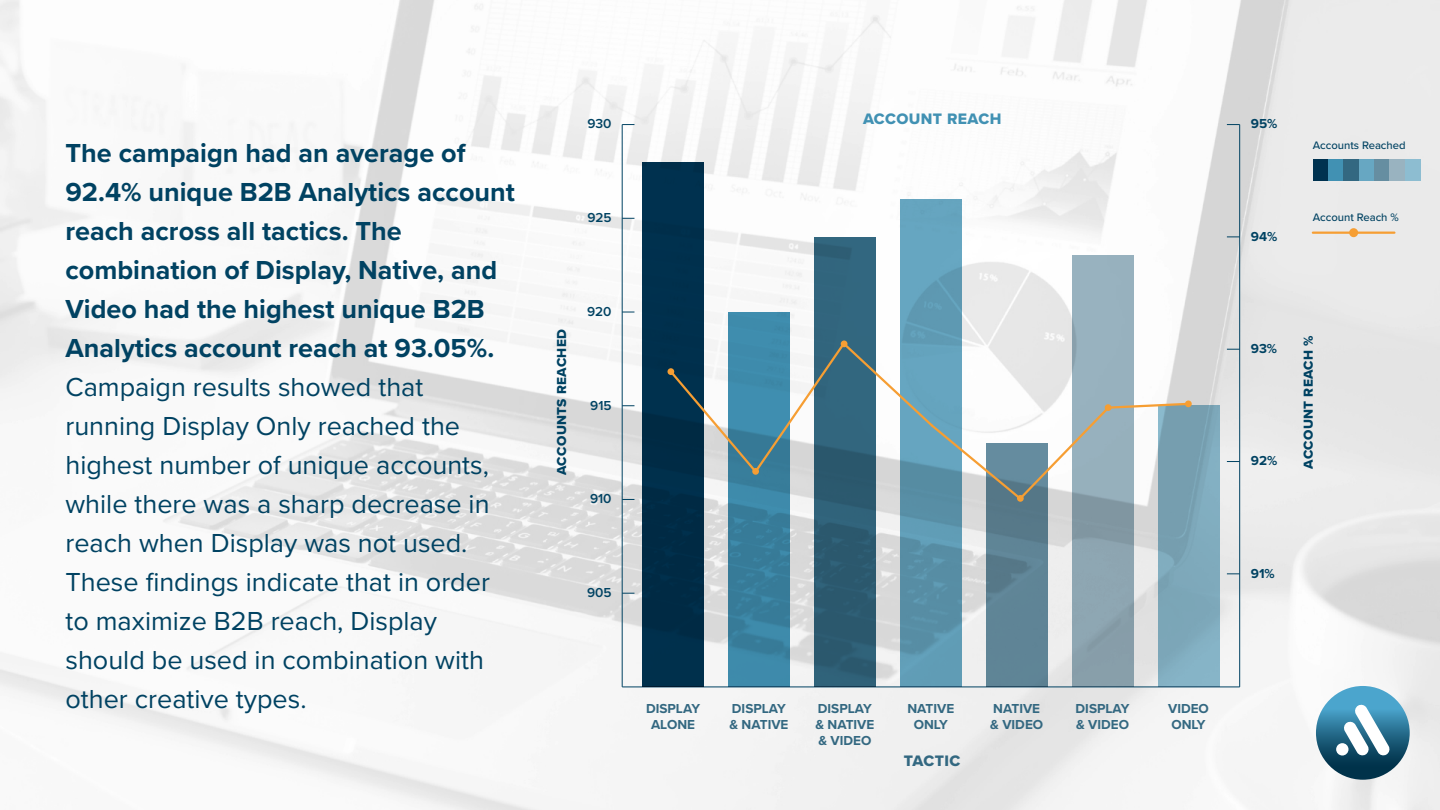
<style>
.page{position:relative;width:1440px;height:810px;background:#fff}
.page>*{position:absolute;margin:0;border:0;box-sizing:border-box;transform-origin:0 0}
.t1{font:27px/39px "Proxima Nova";color:#004262}
.t2{font:700 27px/39px "Proxima Nova";color:#004262}
.t3{font:15.75px "Proxima Nova Extrabld";letter-spacing:.025em;color:#4191b3}
.t4{font:15.75px "Proxima Nova Extrabld";letter-spacing:.025em;color:#336881}
.t5{font:700 13.5px/16.2px "Proxima Nova";color:#336881}
.t6{font:13.5px "Proxima Nova Extrabld";letter-spacing:.025em;color:#004262}
.t7{font:600 13.5px "Proxima Nova";color:#004262}
.t8{font:700 13.5px "Proxima Nova";color:#004262}
.t9{font:500 11.25px "Proxima Nova";color:#004262}
</style>
<div class="page">
<img style="left:0;top:0;width:1440px;height:810px">
<hr style="left:1313px;top:232px;width:81px;height:2px;background:#f69e33">
<div style="left:1313px;top:159px;width:15px;height:22px;background:#003250"></div>
<div style="left:1328px;top:159px;width:16px;height:22px;background:#4191b3"></div>
<div style="left:1344px;top:159px;width:15px;height:22px;background:#336881"></div>
<div style="left:1359px;top:159px;width:15px;height:22px;background:#67a7c2"></div>
<div style="left:1374px;top:159px;width:16px;height:22px;background:#668ea1"></div>
<div style="left:1390px;top:159px;width:15px;height:22px;background:#99b3c0"></div>
<div style="left:1405px;top:159px;width:15px;height:22px;background:#8dbdd1"></div>
<hr style="left:622px;top:687px;width:618px;height:1px;background:#004262">
<hr style="left:622px;top:125px;width:1px;height:562px;background:#004262">
<svg style="left:622px;top:593px;width:12px;height:1px"></svg>
<svg style="left:622px;top:499px;width:12px;height:1px"></svg>
<svg style="left:622px;top:405px;width:12px;height:1px"></svg>
<svg style="left:622px;top:312px;width:12px;height:1px"></svg>
<svg style="left:622px;top:218px;width:12px;height:1px"></svg>
<svg style="left:622px;top:124px;width:12px;height:1px"></svg>
<div style="left:642px;top:162px;width:62px;height:525px;background:#003250"></div>
<div style="left:728px;top:312px;width:62px;height:375px;background:linear-gradient(to right,#3a81a0,#3a82a1)"></div>
<div style="left:814px;top:237px;width:62px;height:450px;background:#2e5e75"></div>
<svg style="left:900px;top:200px;width:62px;height:487px;background:#5e99b2"></svg>
<div style="left:986px;top:443px;width:62px;height:244px;background:linear-gradient(to right,#5c8091,#5d8293)"></div>
<svg style="left:1072px;top:256px;width:62px;height:431px;background:#8da5b1"></svg>
<div style="left:1158px;top:406px;width:61px;height:281px;background:linear-gradient(to right,#7aa3b4,#81acbf)"></div>
<hr style="left:1239px;top:125px;width:1px;height:562px;background:#004262">
<svg style="left:1227px;top:573px;width:13px;height:1px"></svg>
<svg style="left:1227px;top:461px;width:13px;height:1px"></svg>
<svg style="left:1227px;top:349px;width:13px;height:1px"></svg>
<svg style="left:1227px;top:237px;width:13px;height:1px"></svg>
<svg style="left:1227px;top:124px;width:13px;height:1px"></svg>
<svg style="left:668px;top:340px;width:523px;height:162px"></svg>
<div style="left:668px;top:368px;width:6px;height:7px;background:#f69e33;border-radius:50%"></div>
<div style="left:752px;top:468px;width:7px;height:7px;background:#f69e33;border-radius:50%"></div>
<div style="left:841px;top:340px;width:7px;height:7px;background:#f69e33;border-radius:50%"></div>
<div style="left:1017px;top:495px;width:7px;height:7px;background:#f69e33;border-radius:50%"></div>
<div style="left:1105px;top:404px;width:7px;height:7px;background:#f69e33;border-radius:50%"></div>
<div style="left:1185px;top:400px;width:7px;height:7px;background:#f69e33;border-radius:50%"></div>
<div style="left:1349px;top:228px;width:9px;height:9px;background:#f69e33;border-radius:50%"></div>
<svg style="left:1316px;top:686px;width:94px;height:94px;background:#276b8a"></svg>
<svg style="left:1336px;top:704px;width:54px;height:52px"></svg>
<p class="t2" style="left:65px;top:133px;width:451px">The campaign had an average of 92.4% unique B2B Analytics account reach across all tactics. The combination of Display, Native, and Video had the highest unique B2B Analytics account reach at 93.05%.</p>
<p class="t1" style="left:65px;top:366px;width:426px">Campaign results showed that running Display Only reached the highest number of unique accounts, while there was a sharp decrease in reach when Display was not used.<br>These findings indicate that in order to maximize B2B reach, Display should be used in combination with other creative types.</p>
<p class="t7" style="left:587px;top:114px;width:26px">930</p>
<p class="t7" style="left:587px;top:208px;width:26px">925</p>
<p class="t7" style="left:587px;top:301px;width:26px">920</p>
<p class="t3" style="left:863px;top:107px;width:140px">ACCOUNT REACH</p>
<p class="t8" style="left:1251px;top:114px;width:28px">95%</p>
<p class="t8" style="left:1251px;top:226px;width:28px">94%</p>
<p class="t9" style="left:1313px;top:137px;width:94px">Accounts Reached</p>
<p class="t9" style="left:1313px;top:209px;width:88px">Account Reach %</p>
<p class="t6" style="left:552px;top:475px;width:147px;rotate:-90deg">ACCOUNTS REACHED</p>
<p class="t6" style="left:1298px;top:469px;width:135px;rotate:-90deg">ACCOUNT REACH %</p>
<p class="t8" style="left:1251px;top:338px;width:28px">93%</p>
<p class="t7" style="left:590px;top:395px;width:23px">915</p>
<p class="t8" style="left:1251px;top:451px;width:28px">92%</p>
<p class="t7" style="left:590px;top:489px;width:23px">910</p>
<p class="t7" style="left:587px;top:582px;width:26px">905</p>
<p class="t5" style="left:646px;top:700px;width:56px;text-align:center">DISPLAY<br>ALONE</p>
<p class="t5" style="left:729px;top:700px;width:61px">DISPLAY &amp; NATIVE</p>
<p class="t5" style="left:815px;top:700px;width:61px">DISPLAY &amp; NATIVE &amp; VIDEO</p>
<p class="t5" style="left:907px;top:700px;width:48px;text-align:center">NATIVE<br>ONLY</p>
<p class="t4" style="left:904px;top:749px;width:58px">TACTIC</p>
<p class="t5" style="left:990px;top:700px;width:55px">NATIVE &amp; VIDEO</p>
<p class="t5" style="left:1076px;top:700px;width:56px">DISPLAY &amp; VIDEO</p>
<p class="t5" style="left:1168px;top:700px;width:42px">VIDEO<br>ONLY</p>
<p class="t8" style="left:1251px;top:563px;width:25px">91%</p>
</div>
